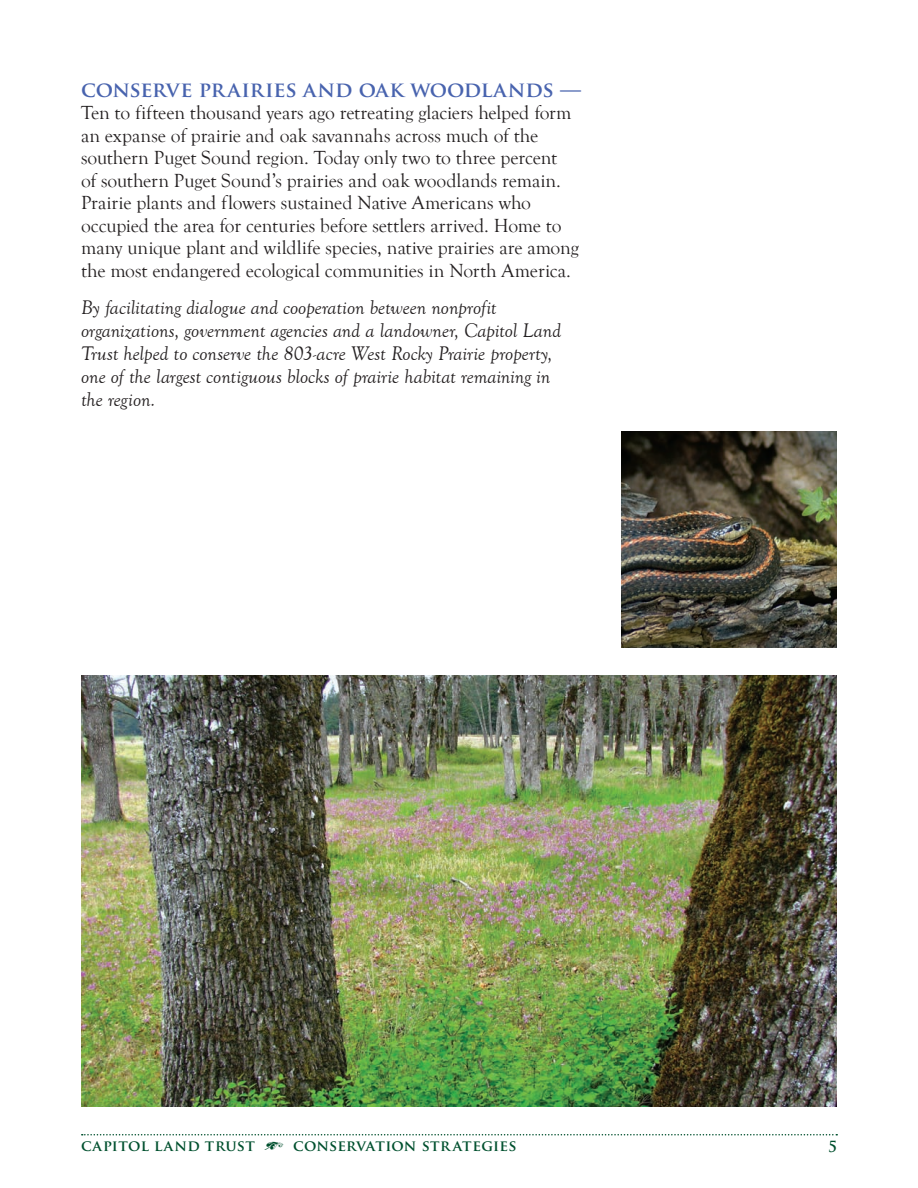
<style>
.page{position:relative;width:918px;height:1188px;background:#fff}
.page>*{position:absolute;margin:0;border:0;box-sizing:border-box;transform-origin:0 0}
.Main_body{font:700 21px "Trajan Pro";letter-spacing:-.01em;color:#4863ae}
.Main_body-2{font:italic 20.25px/23.2px "Goudy Old Style T";letter-spacing:-.005em;color:#231f20}
.Main_body-3{font:19.5px/22.5px "Goudy Old Style T";color:#231f20}
.t1{font:700 15px "Trajan Pro";letter-spacing:.02em;color:#00502e}
.s1{font-family:"Type Embellishments One Let Plain";font-weight:400}
</style>
<div class="page">
<svg style="left:82px;top:1134px;width:755px;height:2px"></svg>
<img style="left:81px;top:675px;width:756px;height:432px">
<img style="left:621px;top:432px;width:216px;height:216px">
<p class="Main_body" style="left:81px;top:76px;width:502px">CONSERVE PRAIRIES AND OAK WOODLANDS —</p>
<p class="Main_body-3" style="left:81px;top:102px;width:499px">Ten to fifteen thousand years ago retreating glaciers helped form an expanse of prairie and oak savannahs across much of the southern Puget Sound region. Today only two to three percent<br>of southern Puget Sound’s prairies and oak woodlands remain.<br>Prairie plants and flowers sustained Native Americans who occupied the area for centuries before settlers arrived. Home to many unique plant and wildlife species, native prairies are among the most endangered ecological communities in North America.</p>
<p class="Main_body-2" style="left:81px;top:296px;width:482px">By facilitating dialogue and cooperation between nonprofit organizations, government agencies and a landowner, Capitol Land Trust helped to conserve the 803-acre West Rocky Prairie property, one of the largest contiguous blocks of prairie habitat remaining in the region.</p>
<p class="t1" style="left:81px;top:1136px;width:437px">CAPITOL LAND TRUST <span class="s1">+</span> CONSERVATION STRATEGIES</p>
<p class="t1" style="left:828px;top:1137px;width:10px">5</p>
</div>
